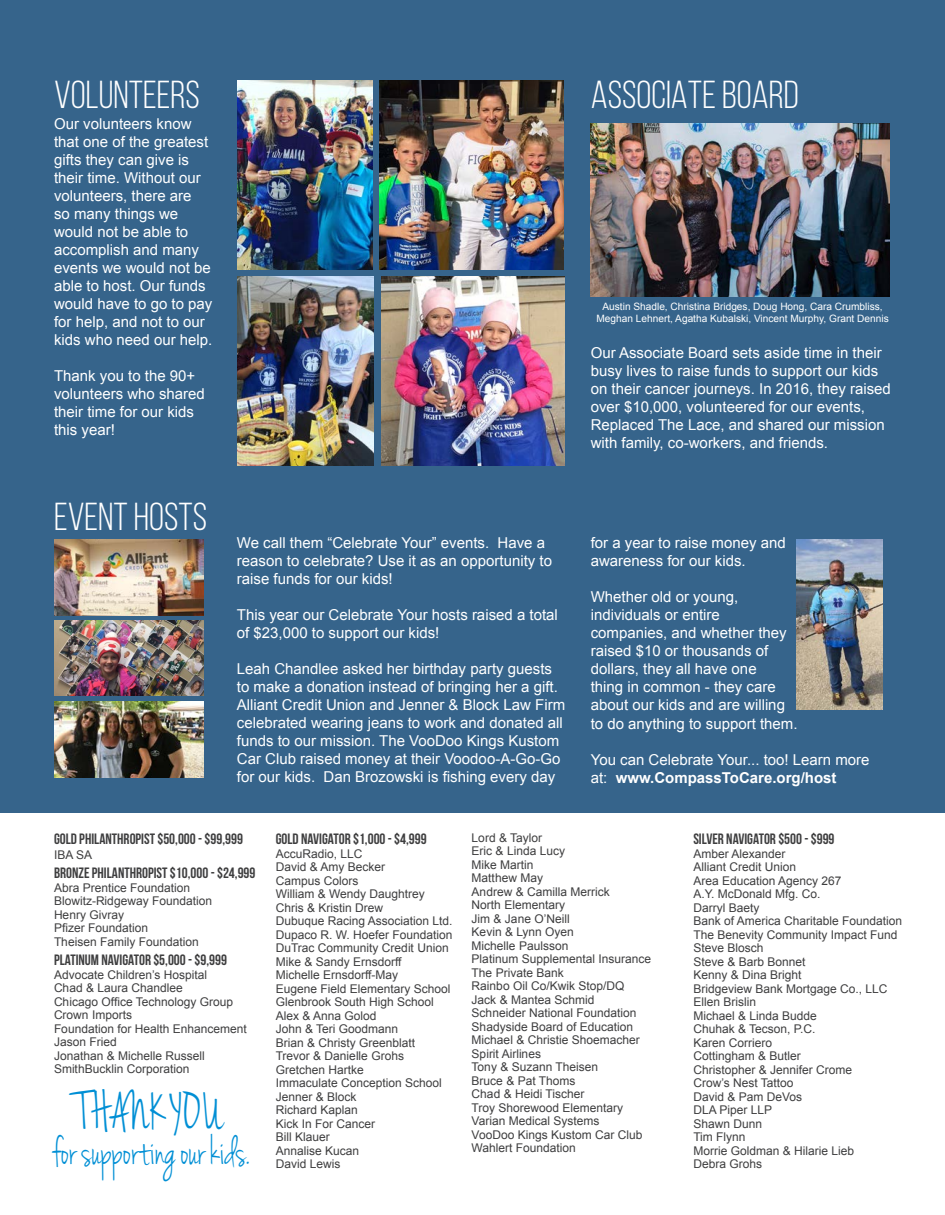
<style>
.page{position:relative;width:945px;height:1215px;background:#fff}
.page>*{position:absolute;margin:0;border:0;box-sizing:border-box;transform-origin:0 0}
.t1{font:56.25px "Jenna Sue";letter-spacing:.03em;color:#008fd5;scale:.8 1}
.t2{font:45px "Jenna Sue";color:#008fd5;scale:.8 1}
.t3{font:39px "Bebas Neue";color:#fff}
.t4{font:15px/18px "Arial";color:#fff}
.t5{font:700 15px "Bebas Neue";color:#3e3e3f}
.t6{font:700 15px "Arial";color:#fff}
.t7{font:12px "Arial";color:#3e3e3f}
.t8{font:10.2px/12.6px "Arial";color:#fff;text-align:center}
.s1{font-weight:400}
</style>
<div class="page">
<div style="left:0;top:0;width:945px;height:813px;background:#36648b"></div>
<img style="left:237px;top:81px;width:136px;height:189px">
<img style="left:380px;top:80px;width:183px;height:189px">
<img style="left:381px;top:276px;width:184px;height:189px">
<img style="left:237px;top:276px;width:136px;height:189px">
<img style="left:54px;top:540px;width:149px;height:75px">
<img style="left:54px;top:702px;width:149px;height:75px">
<img style="left:54px;top:620px;width:149px;height:76px">
<img style="left:796px;top:540px;width:87px;height:170px">
<img style="left:591px;top:124px;width:298px;height:172px">
<p class="t3" style="left:54px;top:73px;width:147px">VOLUNTEERS</p>
<p class="t4" style="left:54px;top:114px;width:160px">Our volunteers know that one of the greatest gifts they can give is their time. Without our volunteers, there are<br>so many things we would not be able to accomplish and many events we would not be able to host. Our funds would have to go to pay for help, and not to our kids who need our help.</p>
<p class="t4" style="left:54px;top:366px;width:152px">Thank you to the 90+ volunteers who shared their time for our kids this year!</p>
<p class="t3" style="left:54px;top:496px;width:155px">EVENT HOSTS</p>
<p class="t4" style="left:237px;top:534px;width:317px">We call them “Celebrate Your” events. Have a reason to celebrate? Use it as an opportunity to raise funds for our kids!</p>
<p class="t4" style="left:237px;top:606px;width:323px">This year our Celebrate Your hosts raised a total of $23,000 to support our kids!</p>
<p class="t4" style="left:237px;top:660px;width:330px">Leah Chandlee asked her birthday party guests to make a donation instead of bringing her a gift.<br>Alliant Credit Union and Jenner &amp; Block Law Firm celebrated wearing jeans to work and donated all funds to our mission. The VooDoo Kings Kustom Car Club raised money at their Voodoo-A-Go-Go for our kids. Dan Brozowski is fishing every day</p>
<p class="t3" style="left:591px;top:73px;width:209px">ASSOCIATE BOARD</p>
<p class="t8" style="left:596px;top:300px;width:294px">Austin Shadle, Christina Bridges, Doug Hong, Cara Crumbliss,<br>Meghan Lehnert, Agatha Kubalski, Vincent Murphy, Grant Dennis</p>
<p class="t4" style="left:591px;top:344px;width:302px">Our Associate Board sets aside time in their busy lives to raise funds to support our kids on their cancer journeys. In 2016, they raised over $10,000, volunteered for our events, Replaced The Lace, and shared our mission with family, co-workers, and friends.</p>
<p class="t4" style="left:591px;top:534px;width:197px">for a year to raise money and awareness for our kids.</p>
<p class="t4" style="left:591px;top:588px;width:208px">Whether old or young, individuals or entire companies, and whether they raised $10 or thousands of dollars, they all have one<br>thing in common - they care about our kids and are willing to do anything to support them.</p>
<p class="t4" style="left:591px;top:751px;width:280px">You can Celebrate Your... too! Learn more</p>
<p class="t6" style="left:591px;top:768px;width:247px"><span class="s1">at:</span> www.CompassToCare.org/host</p>
<p class="t5" style="left:54px;top:831px;width:190px">GOLD PHILANTHROPIST $50,000 - $99,999</p>
<p class="t7" style="left:54px;top:847px;width:40px">IBA SA</p>
<p class="t5" style="left:54px;top:865px;width:203px">BRONZE PHILANTHROPIST $10,000 - $24,999</p>
<p class="t7" style="left:54px;top:880px;width:138px">Abra Prentice Foundation</p>
<p class="t7" style="left:54px;top:893px;width:160px">Blowitz-Ridgeway Foundation</p>
<p class="t7" style="left:54px;top:907px;width:72px">Henry Givray</p>
<p class="t7" style="left:54px;top:920px;width:96px">Pfizer Foundation</p>
<p class="t7" style="left:54px;top:934px;width:146px">Theisen Family Foundation</p>
<p class="t5" style="left:54px;top:952px;width:175px">PLATINUM NAVIGATOR $5,000 - $9,999</p>
<p class="t7" style="left:54px;top:967px;width:155px">Advocate Children’s Hospital</p>
<p class="t7" style="left:54px;top:980px;width:130px">Chad &amp; Laura Chandlee</p>
<p class="t7" style="left:54px;top:994px;width:181px">Chicago Office Technology Group</p>
<p class="t7" style="left:54px;top:1007px;width:80px">Crown Imports</p>
<p class="t7" style="left:54px;top:1021px;width:194px">Foundation for Health Enhancement</p>
<p class="t7" style="left:54px;top:1034px;width:64px">Jason Fried</p>
<p class="t7" style="left:54px;top:1048px;width:152px">Jonathan &amp; Michelle Russell</p>
<p class="t7" style="left:54px;top:1061px;width:137px">SmithBucklin Corporation</p>
<p class="t1" style="left:78px;top:1081px;width:184px">THANK YOU</p>
<p class="t2" style="left:53px;top:1125px;width:247px">for supporting our kids.</p>
<p class="t5" style="left:276px;top:831px;width:153px">GOLD NAVIGATOR $1,000 - $4,999</p>
<p class="t7" style="left:276px;top:846px;width:88px">AccuRadio, LLC</p>
<p class="t7" style="left:276px;top:859px;width:111px">David &amp; Amy Becker</p>
<p class="t7" style="left:276px;top:873px;width:84px">Campus Colors</p>
<p class="t7" style="left:276px;top:886px;width:151px">William &amp; Wendy Daughtrey</p>
<p class="t7" style="left:276px;top:900px;width:109px">Chris &amp; Kristin Drew</p>
<p class="t7" style="left:276px;top:913px;width:178px">Dubuque Racing Association Ltd.</p>
<p class="t7" style="left:276px;top:927px;width:178px">Dupaco R. W. Hoefer Foundation</p>
<p class="t7" style="left:276px;top:940px;width:174px">DuTrac Community Credit Union</p>
<p class="t7" style="left:276px;top:954px;width:127px">Mike &amp; Sandy Ernsdorff</p>
<p class="t7" style="left:276px;top:967px;width:124px">Michelle Ernsdorff-May</p>
<p class="t7" style="left:276px;top:981px;width:176px">Eugene Field Elementary School</p>
<p class="t7" style="left:276px;top:994px;width:160px">Glenbrook South High School</p>
<p class="t7" style="left:276px;top:1008px;width:102px">Alex &amp; Anna Golod</p>
<p class="t7" style="left:276px;top:1021px;width:124px">John &amp; Teri Goodmann</p>
<p class="t7" style="left:276px;top:1035px;width:141px">Brian &amp; Christy Greenblatt</p>
<p class="t7" style="left:276px;top:1048px;width:130px">Trevor &amp; Danielle Grohs</p>
<p class="t7" style="left:276px;top:1062px;width:90px">Gretchen Hartke</p>
<p class="t7" style="left:276px;top:1075px;width:168px">Immaculate Conception School</p>
<p class="t7" style="left:276px;top:1089px;width:82px">Jenner &amp; Block</p>
<p class="t7" style="left:276px;top:1102px;width:84px">Richard Kaplan</p>
<p class="t7" style="left:276px;top:1116px;width:101px">Kick In For Cancer</p>
<p class="t7" style="left:276px;top:1129px;width:56px">Bill Klauer</p>
<p class="t7" style="left:276px;top:1143px;width:85px">Annalise Kucan</p>
<p class="t7" style="left:276px;top:1156px;width:66px">David Lewis</p>
<p class="t7" style="left:472px;top:830px;width:72px">Lord &amp; Taylor</p>
<p class="t7" style="left:472px;top:843px;width:95px">Eric &amp; Linda Lucy</p>
<p class="t7" style="left:472px;top:857px;width:64px">Mike Martin</p>
<p class="t7" style="left:472px;top:870px;width:73px">Matthew May</p>
<p class="t7" style="left:472px;top:884px;width:140px">Andrew &amp; Camilla Merrick</p>
<p class="t7" style="left:472px;top:897px;width:95px">North Elementary</p>
<p class="t7" style="left:472px;top:911px;width:100px">Jim &amp; Jane O’Neill</p>
<p class="t7" style="left:472px;top:924px;width:104px">Kevin &amp; Lynn Oyen</p>
<p class="t7" style="left:472px;top:938px;width:98px">Michelle Paulsson</p>
<p class="t7" style="left:472px;top:951px;width:181px">Platinum Supplemental Insurance</p>
<p class="t7" style="left:472px;top:965px;width:94px">The Private Bank</p>
<p class="t7" style="left:472px;top:978px;width:154px">Rainbo Oil Co/Kwik Stop/DQ</p>
<p class="t7" style="left:472px;top:992px;width:124px">Jack &amp; Mantea Schmid</p>
<p class="t7" style="left:472px;top:1005px;width:166px">Schneider National Foundation</p>
<p class="t7" style="left:472px;top:1019px;width:163px">Shadyside Board of Education</p>
<p class="t7" style="left:472px;top:1032px;width:170px">Michael &amp; Christie Shoemacher</p>
<p class="t7" style="left:472px;top:1046px;width:71px">Spirit Airlines</p>
<p class="t7" style="left:472px;top:1059px;width:128px">Tony &amp; Suzann Theisen</p>
<p class="t7" style="left:472px;top:1073px;width:105px">Bruce &amp; Pat Thoms</p>
<p class="t7" style="left:472px;top:1086px;width:114px">Chad &amp; Heidi Tischer</p>
<p class="t7" style="left:472px;top:1100px;width:153px">Troy Shorewood Elementary</p>
<p class="t7" style="left:472px;top:1113px;width:129px">Varian Medical Systems</p>
<p class="t7" style="left:472px;top:1127px;width:172px">VooDoo Kings Kustom Car Club</p>
<p class="t7" style="left:472px;top:1140px;width:106px">Wahlert Foundation</p>
<p class="t5" style="left:693px;top:831px;width:143px">SILVER NAVIGATOR $500 - $999</p>
<p class="t7" style="left:693px;top:846px;width:94px">Amber Alexander</p>
<p class="t7" style="left:693px;top:859px;width:104px">Alliant Credit Union</p>
<p class="t7" style="left:693px;top:873px;width:150px">Area Education Agency 267</p>
<p class="t7" style="left:693px;top:886px;width:129px">A.Y. McDonald Mfg. Co.</p>
<p class="t7" style="left:693px;top:900px;width:68px">Darryl Baety</p>
<p class="t7" style="left:693px;top:913px;width:210px">Bank of America Charitable Foundation</p>
<p class="t7" style="left:693px;top:927px;width:206px">The Benevity Community Impact Fund</p>
<p class="t7" style="left:693px;top:940px;width:72px">Steve Blosch</p>
<p class="t7" style="left:693px;top:954px;width:114px">Steve &amp; Barb Bonnet</p>
<p class="t7" style="left:693px;top:967px;width:110px">Kenny &amp; Dina Bright</p>
<p class="t7" style="left:693px;top:981px;width:196px">Bridgeview Bank Mortgage Co., LLC</p>
<p class="t7" style="left:693px;top:994px;width:64px">Ellen Brislin</p>
<p class="t7" style="left:693px;top:1008px;width:125px">Michael &amp; Linda Budde</p>
<p class="t7" style="left:693px;top:1021px;width:124px">Chuhak &amp; Tecson, P.C.</p>
<p class="t7" style="left:693px;top:1035px;width:80px">Karen Corriero</p>
<p class="t7" style="left:693px;top:1048px;width:109px">Cottingham &amp; Butler</p>
<p class="t7" style="left:693px;top:1062px;width:160px">Christopher &amp; Jennifer Crome</p>
<p class="t7" style="left:693px;top:1075px;width:102px">Crow’s Nest Tattoo</p>
<p class="t7" style="left:693px;top:1089px;width:110px">David &amp; Pam DeVos</p>
<p class="t7" style="left:693px;top:1102px;width:80px">DLA Piper LLP</p>
<p class="t7" style="left:693px;top:1116px;width:70px">Shawn Dunn</p>
<p class="t7" style="left:693px;top:1129px;width:54px">Tim Flynn</p>
<p class="t7" style="left:693px;top:1143px;width:162px">Morrie Goldman &amp; Hilarie Lieb</p>
<p class="t7" style="left:693px;top:1156px;width:70px">Debra Grohs</p>
</div>
